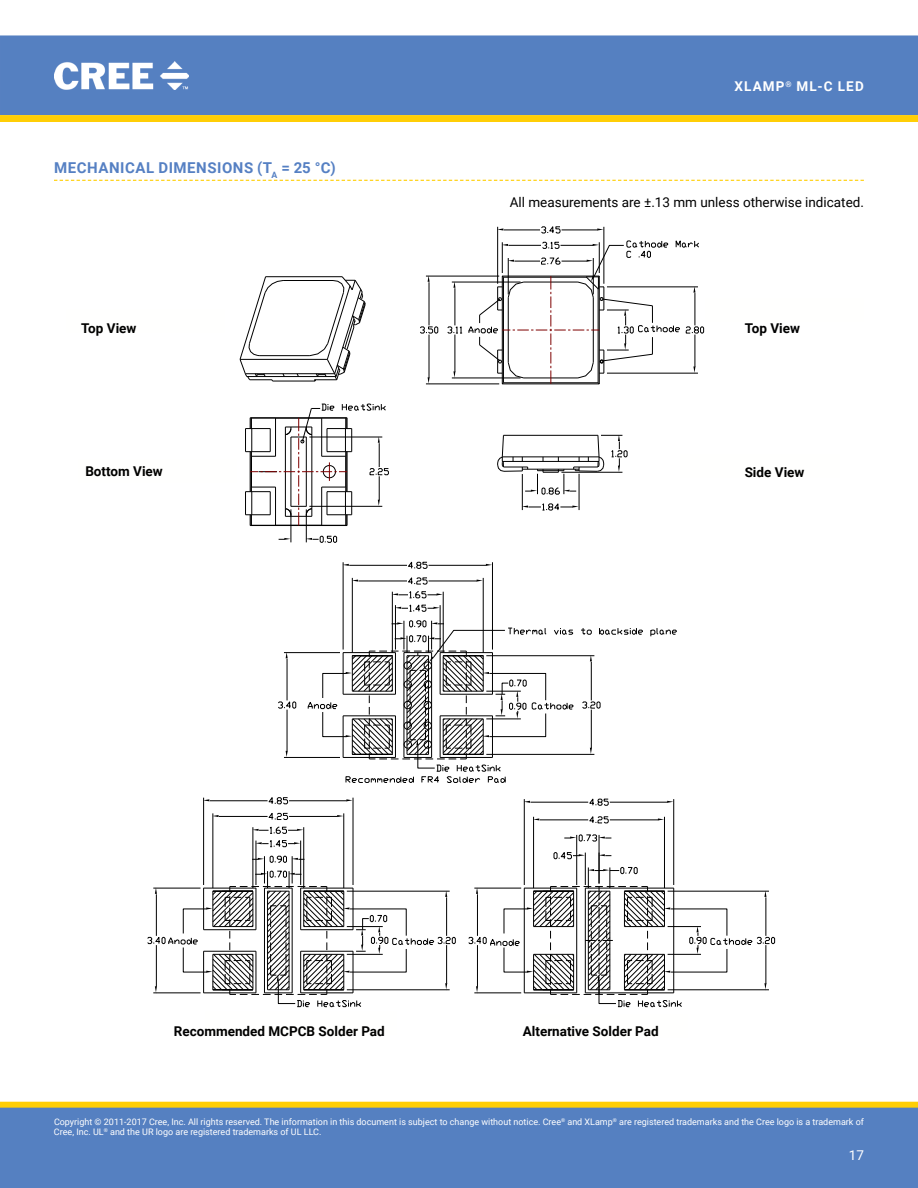
<style>
.page{position:relative;width:918px;height:1188px;background:#fff}
.page>*{position:absolute;margin:0;border:0;box-sizing:border-box;transform-origin:0 0}
.t1{font:700 15px "Roboto";letter-spacing:.035em;color:#5580c3}
.t2{font:700 13.5px "Roboto";color:#000}
.t3{font:13.5px "Roboto";color:#000}
.t4{font:700 13.5px "Roboto";letter-spacing:.085em;color:#fff}
.t5{font:13.5px "Roboto";color:#fff}
.t6{font:9px/10.8px "Roboto";color:#fff}
</style>
<div class="page">
<div style="left:0;top:35px;width:918px;height:80px;background:#5580c1"></div>
<img style="left:55px;top:62px;width:134px;height:28px">
<div style="left:1px;top:1102px;width:916px;height:6px;background:#ffce06"></div>
<div style="left:0;top:1102px;width:918px;height:6px;border:1px solid #ffce06"></div>
<div style="left:0;top:1108px;width:918px;height:80px;background:#5580c1"></div>
<svg style="left:0;top:115px;width:918px;height:7px;background:#fece08"></svg>
<svg style="left:54px;top:180px;width:810px;height:1px"></svg>
<hr style="left:273px;top:381px;width:42px;height:1px;background:#000">
<hr style="left:247px;top:376px;width:89px;height:1px;background:#000">
<hr style="left:245px;top:373px;width:90px;height:1px;background:#000">
<hr style="left:240px;top:359px;width:87px;height:1px;background:#000">
<hr style="left:260px;top:355px;width:50px;height:1px;background:#000">
<hr style="left:283px;top:280px;width:50px;height:1px;background:#000">
<hr style="left:266px;top:276px;width:76px;height:1px;background:#000">
<svg style="left:240px;top:276px;width:45px;height:105px"></svg>
<svg style="left:310px;top:276px;width:56px;height:105px"></svg>
<hr style="left:497px;top:227px;width:1px;height:57px;background:#000">
<hr style="left:604px;top:227px;width:1px;height:57px;background:#000">
<hr style="left:504px;top:230px;width:36px;height:1px;background:#000">
<hr style="left:562px;top:230px;width:36px;height:1px;background:#000">
<svg style="left:497px;top:228px;width:6px;height:3px"></svg>
<svg style="left:541px;top:226px;width:19px;height:7px"></svg>
<svg style="left:597px;top:228px;width:8px;height:3px"></svg>
<hr style="left:426px;top:276px;width:73px;height:1px;background:#000">
<hr style="left:426px;top:384px;width:73px;height:1px;background:#000">
<hr style="left:429px;top:282px;width:1px;height:43px;background:#000">
<hr style="left:429px;top:335px;width:1px;height:43px;background:#000">
<svg style="left:420px;top:327px;width:18px;height:6px"></svg>
<svg style="left:428px;top:377px;width:2px;height:8px"></svg>
<hr style="left:452px;top:282px;width:69px;height:1px;background:#000">
<hr style="left:452px;top:378px;width:69px;height:1px;background:#000">
<hr style="left:455px;top:288px;width:1px;height:37px;background:#000">
<hr style="left:455px;top:335px;width:1px;height:37px;background:#000">
<svg style="left:447px;top:326px;width:15px;height:8px"></svg>
<svg style="left:453px;top:371px;width:3px;height:8px"></svg>
<hr style="left:395px;top:605px;width:1px;height:45px;background:#000">
<hr style="left:440px;top:605px;width:1px;height:45px;background:#000">
<hr style="left:392px;top:592px;width:1px;height:61px;background:#000">
<hr style="left:443px;top:592px;width:1px;height:61px;background:#000">
<svg style="left:392px;top:591px;width:52px;height:21px"></svg>
<hr style="left:352px;top:578px;width:1px;height:75px;background:#000">
<hr style="left:483px;top:578px;width:1px;height:75px;background:#000">
<hr style="left:358px;top:581px;width:49px;height:1px;background:#000">
<hr style="left:429px;top:581px;width:48px;height:1px;background:#000">
<svg style="left:408px;top:577px;width:19px;height:7px"></svg>
<svg style="left:477px;top:580px;width:7px;height:2px"></svg>
<hr style="left:343px;top:562px;width:1px;height:88px;background:#000">
<hr style="left:492px;top:562px;width:1px;height:88px;background:#000">
<hr style="left:349px;top:565px;width:58px;height:1px;background:#000">
<hr style="left:429px;top:565px;width:57px;height:1px;background:#000">
<svg style="left:343px;top:564px;width:6px;height:2px"></svg>
<svg style="left:408px;top:562px;width:19px;height:7px"></svg>
<hr style="left:486px;top:655px;width:108px;height:1px;background:#000">
<hr style="left:486px;top:754px;width:108px;height:1px;background:#000">
<hr style="left:591px;top:662px;width:1px;height:38px;background:#000">
<hr style="left:591px;top:710px;width:1px;height:38px;background:#000">
<svg style="left:590px;top:655px;width:2px;height:6px"></svg>
<svg style="left:582px;top:702px;width:18px;height:6px"></svg>
<svg style="left:590px;top:748px;width:2px;height:7px"></svg>
<hr style="left:533px;top:817px;width:1px;height:71px;background:#000">
<hr style="left:664px;top:817px;width:1px;height:71px;background:#000">
<hr style="left:540px;top:820px;width:48px;height:1px;background:#000">
<hr style="left:610px;top:820px;width:48px;height:1px;background:#000">
<svg style="left:589px;top:816px;width:19px;height:7px"></svg>
<hr style="left:256px;top:841px;width:1px;height:44px;background:#000">
<hr style="left:300px;top:841px;width:1px;height:44px;background:#000">
<svg style="left:256px;top:840px;width:46px;height:7px"></svg>
<hr style="left:253px;top:827px;width:1px;height:61px;background:#000">
<hr style="left:303px;top:827px;width:1px;height:61px;background:#000">
<svg style="left:252px;top:827px;width:53px;height:7px"></svg>
<hr style="left:213px;top:813px;width:1px;height:75px;background:#000">
<hr style="left:344px;top:813px;width:1px;height:75px;background:#000">
<hr style="left:219px;top:816px;width:49px;height:1px;background:#000">
<hr style="left:289px;top:816px;width:49px;height:1px;background:#000">
<svg style="left:212px;top:815px;width:7px;height:2px"></svg>
<svg style="left:269px;top:813px;width:19px;height:7px"></svg>
<svg style="left:337px;top:815px;width:8px;height:2px"></svg>
<hr style="left:203px;top:798px;width:1px;height:87px;background:#000">
<hr style="left:353px;top:798px;width:1px;height:87px;background:#000">
<hr style="left:210px;top:801px;width:58px;height:1px;background:#000">
<hr style="left:289px;top:801px;width:58px;height:1px;background:#000">
<svg style="left:203px;top:799px;width:6px;height:2px"></svg>
<svg style="left:269px;top:797px;width:19px;height:7px"></svg>
<svg style="left:346px;top:799px;width:8px;height:3px"></svg>
<svg style="left:581px;top:628px;width:11px;height:7px"></svg>
<svg style="left:599px;top:628px;width:44px;height:7px"></svg>
<svg style="left:651px;top:628px;width:26px;height:8px"></svg>
<svg style="left:469px;top:240px;width:236px;height:145px"></svg>
<hr style="left:284px;top:652px;width:56px;height:1px;background:#000">
<hr style="left:284px;top:757px;width:56px;height:1px;background:#000">
<hr style="left:287px;top:659px;width:1px;height:41px;background:#000">
<hr style="left:287px;top:710px;width:1px;height:41px;background:#000">
<svg style="left:278px;top:701px;width:18px;height:7px"></svg>
<hr style="left:673px;top:799px;width:1px;height:86px;background:#000">
<hr style="left:524px;top:799px;width:1px;height:86px;background:#000">
<hr style="left:610px;top:802px;width:58px;height:1px;background:#000">
<hr style="left:530px;top:802px;width:58px;height:1px;background:#000">
<svg style="left:589px;top:798px;width:19px;height:8px"></svg>
<svg style="left:524px;top:801px;width:6px;height:2px"></svg>
<hr style="left:291px;top:509px;width:1px;height:33px;background:#000">
<hr style="left:306px;top:509px;width:1px;height:33px;background:#000">
<svg style="left:279px;top:538px;width:11px;height:2px"></svg>
<svg style="left:306px;top:536px;width:31px;height:7px"></svg>
<svg style="left:245px;top:404px;width:144px;height:122px"></svg>
<hr style="left:522px;top:474px;width:1px;height:36px;background:#000">
<hr style="left:579px;top:474px;width:1px;height:36px;background:#000">
<svg style="left:497px;top:435px;width:130px;height:59px"></svg>
<svg style="left:522px;top:503px;width:58px;height:8px"></svg>
<svg style="left:308px;top:621px;width:266px;height:162px"></svg>
<svg style="left:147px;top:856px;width:309px;height:151px"></svg>
<hr style="left:585px;top:853px;width:1px;height:32px;background:#000">
<svg style="left:600px;top:854px;width:11px;height:2px"></svg>
<svg style="left:554px;top:852px;width:32px;height:7px"></svg>
<hr style="left:599px;top:835px;width:1px;height:49px;background:#000">
<hr style="left:576px;top:835px;width:1px;height:50px;background:#000">
<svg style="left:468px;top:867px;width:307px;height:140px"></svg>
<svg style="left:564px;top:835px;width:47px;height:6px"></svg>
<h1 class="t1" style="left:54px;top:157px;width:82px">Mechanical</h1>
<h1 class="t1" style="left:158px;top:157px;width:179px">Dimensions (T<sub>A</sub> = 25 °C)</h1>
<h2 class="t2" style="left:81px;top:318px;width:57px">Top View</h2>
<h2 class="t4" style="left:735px;top:77px;width:131px">XLamp<sup>®</sup> ML-C LED</h2>
<h2 class="t3" style="left:510px;top:192px;width:356px">All measurements are ±.13 mm unless otherwise indicated.</h2>
<h2 class="t2" style="left:745px;top:318px;width:57px">Top View</h2>
<h2 class="t2" style="left:85px;top:461px;width:79px">Bottom View</h2>
<h2 class="t2" style="left:745px;top:463px;width:61px">Side View</h2>
<h2 class="t2" style="left:174px;top:1021px;width:213px">Recommended MCPCB Solder Pad</h2>
<h2 class="t2" style="left:523px;top:1022px;width:137px">Alternative Solder Pad</h2>
<p class="t6" style="left:54px;top:1116px;width:811px">Copyright © 2011-2017 Cree, Inc. All rights reserved. The information in this document is subject to change without notice. Cree<sup>®</sup> and XLamp<sup>®</sup> are registered trademarks and the Cree logo is a trademark of<br>Cree, Inc. UL<sup>®</sup> and the UR logo are registered trademarks of UL LLC.</p>
<h2 class="t5" style="left:849px;top:1145px;width:17px">17</h2>
</div>
